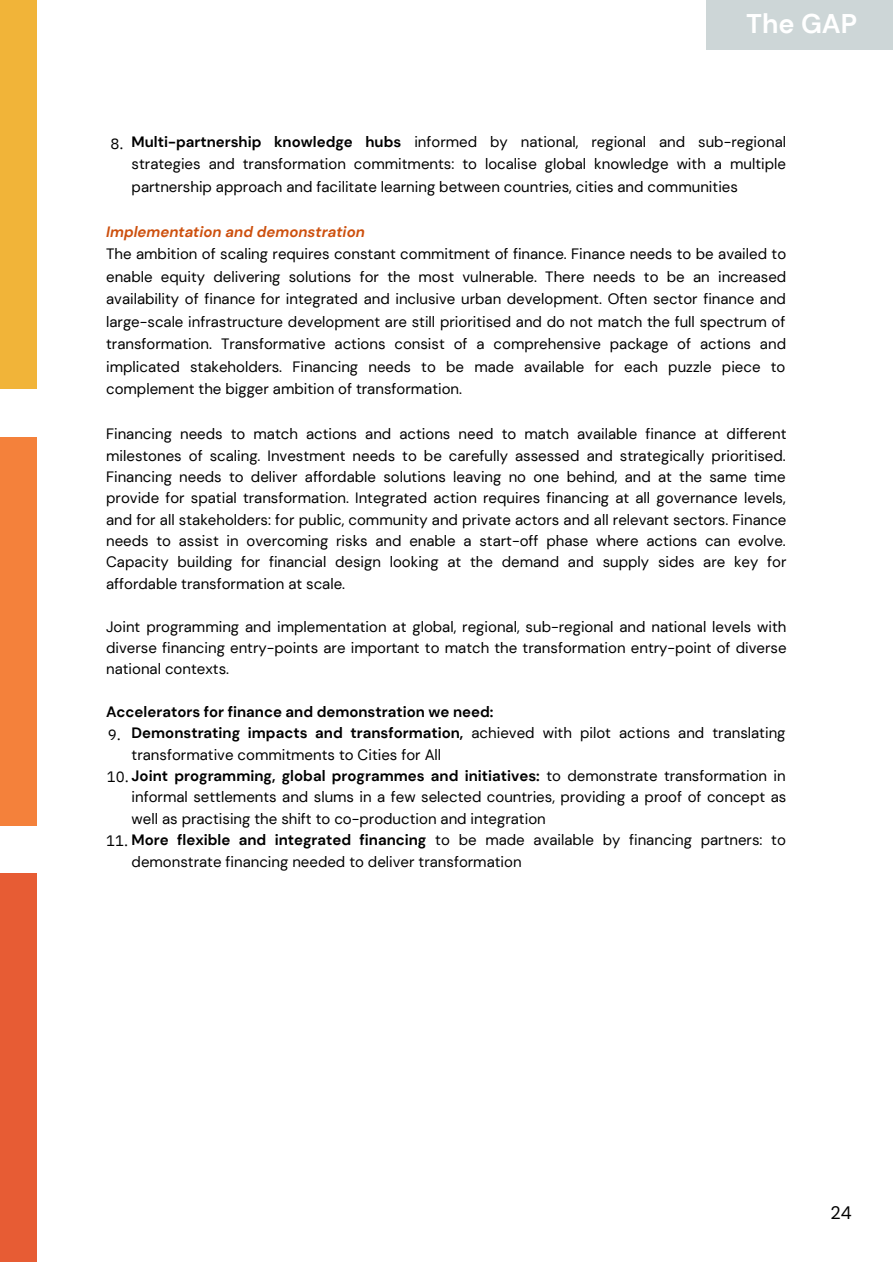
<style>
.page{position:relative;width:893px;height:1264px;background:#fff}
.page>*{position:absolute;margin:0;border:0;box-sizing:border-box;transform-origin:0 0}
.t1{font:700 27px "DM Sans";color:#fff}
.t2{font:18px "DM Sans";color:#000}
.t3{font:15px/21.3px "DM Sans";color:#000;text-align:justify}
.t4{font:700 15px "DM Sans";color:#000}
.t5{font:italic 700 15px "DM Sans";color:#cd500e}
.t6{font:15px "IBM Plex Sans";color:#000}
.s1{font-weight:700}
.s2{font-family:"IBM Plex Sans"}
</style>
<div class="page">
<div style="left:0;top:873px;width:37px;height:389px;background:#e75c34"></div>
<div style="left:0;top:437px;width:37px;height:388px;background:#f4813b"></div>
<div style="left:0;top:0;width:37px;height:389px;background:#f1b439"></div>
<div style="left:705px;top:0;width:187px;height:50px;background:#cdd6d7"></div>
<p class="t1" style="left:746px;top:7px;width:113px">The GAP</p>
<p class="t6" style="left:110px;top:133px;width:15px">8.</p>
<p class="t3" style="left:132px;top:130px;width:656px;line-height:22.5px"><span class="s1">Multi-partnership knowledge hubs</span> informed by national, regional and sub-regional strategies and transformation commitments: to localise global knowledge with a multiple partnership approach and facilitate learning between countries, cities and communities</p>
<p class="t5" style="left:106px;top:222px;width:260px">Implementation and demonstration</p>
<p class="t3" style="left:106px;top:243px;width:681px;line-height:22.5px">The ambition of scaling requires constant commitment of finance. Finance needs to be availed to enable equity delivering solutions for the most vulnerable. There needs to be an increased availability of finance for integrated and inclusive urban development. Often sector finance and large-scale infrastructure development are still prioritised and do not match the full spectrum of transformation. Transformative actions consist of a comprehensive package of actions and implicated stakeholders. Financing needs to be made available for each puzzle piece to complement the bigger ambition of transformation.</p>
<p class="t3" style="left:106px;top:423px;width:681px">Financing needs to match actions and actions need to match available finance at different milestones of scaling. Investment needs to be carefully assessed and strategically prioritised.<br>Financing needs to deliver affordable solutions leaving no one behind, and at the same time provide for spatial transformation. Integrated action requires financing at all governance levels, and for all stakeholders: for public, community and private actors and all relevant sectors. Finance needs to assist in overcoming risks and enable a start-off phase where actions can evolve.<br>Capacity building for financial design looking at the demand and supply sides are key for affordable transformation at scale.</p>
<p class="t3" style="left:106px;top:615px;width:682px">Joint programming and implementation at global, regional, sub-regional and national levels with diverse financing entry-points are important to match the transformation entry-point of diverse national contexts.</p>
<p class="t4" style="left:106px;top:702px;width:389px">Accelerators for finance and demonstration we need:</p>
<p class="t3" style="left:132px;top:722px;width:655px"><span class="s1">Demonstrating impacts and transformation,</span> achieved with pilot actions and translating transformative commitments to Cities for All</p>
<p class="t3" style="left:132px;top:765px;width:656px;text-indent:-25px"><span class="s2">10.</span> <span class="s1">Joint programming, global programmes and initiatives:</span> to demonstrate transformation in informal settlements and slums in a few selected countries, providing a proof of concept as well as practising the shift to co-production and integration</p>
<p class="t3" style="left:132px;top:829px;width:655px;text-indent:-25px"><span class="s2">11.</span> <span class="s1">More flexible and integrated financing</span> to be made available by financing partners: to demonstrate financing needed to deliver transformation</p>
<p class="t6" style="left:108px;top:724px;width:15px">9.</p>
<p class="t2" style="left:830px;top:1200px;width:23px">24</p>
</div>
